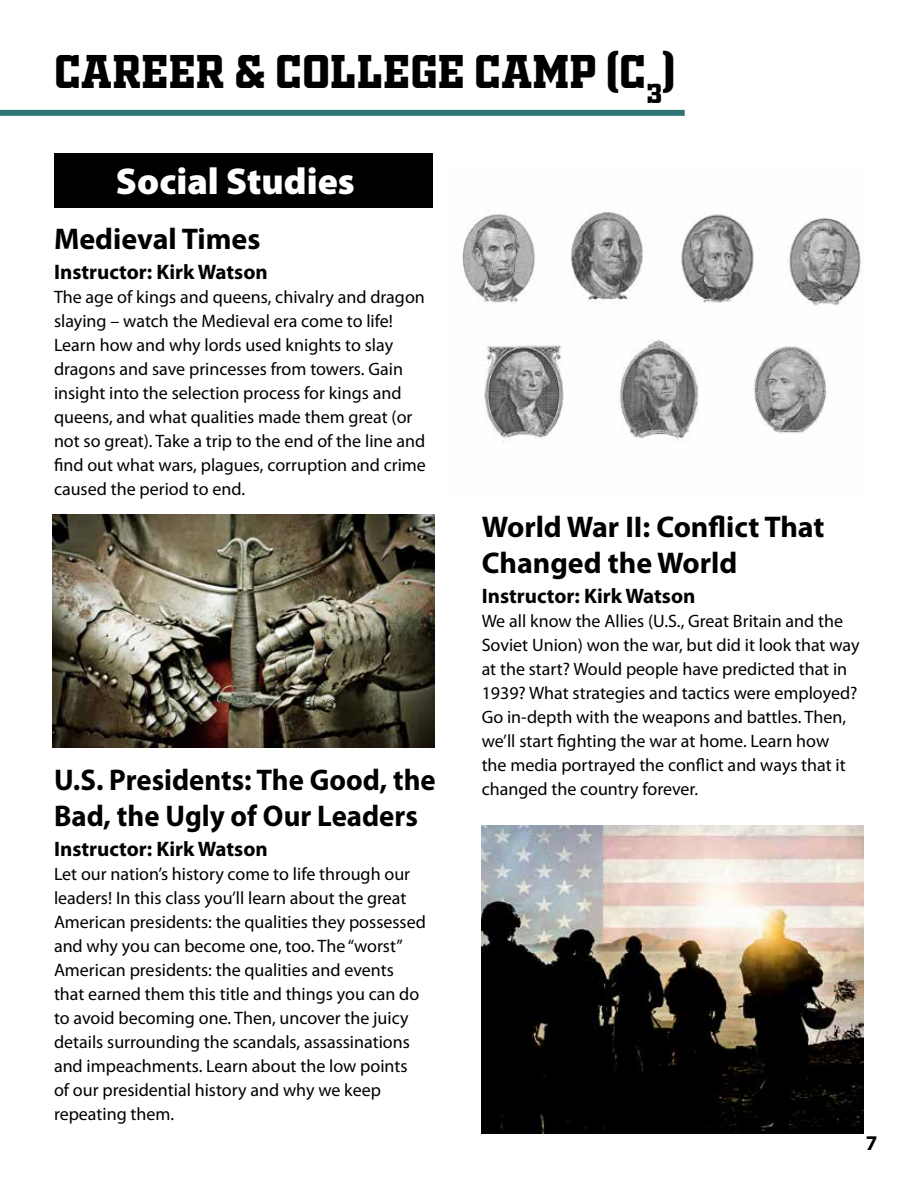
<style>
.page{position:relative;width:918px;height:1188px;background:#fff}
.page>*{position:absolute;margin:0;border:0;box-sizing:border-box;transform-origin:0 0}
.t1{font:45px "OLDSPORT02 ATHLETICNCV";color:#000}
.t2{font:900 37.5px "Myriad Pro";color:#fff}
.t3{font:700 30px/36px "Myriad Pro";color:#000}
.t4{font:700 30px/36px "Myriad Pro";color:#000;scale:.96 1}
.t5{font:700 21px "Myriad Pro";color:#000}
.t6{font:18px/24px "Myriad Pro";color:#000}
</style>
<div class="page">
<div style="left:54px;top:153px;width:379px;height:55px;background:#000"></div>
<img style="left:52px;top:514px;width:382px;height:234px">
<img style="left:482px;top:825px;width:382px;height:309px">
<div style="left:0;top:110px;width:685px;height:6px;background:#2f7575"></div>
<img style="left:462px;top:212px;width:399px;height:230px">
<h1 class="t1" style="left:54px;top:39px;width:623px">CAREER &amp; COLLEGE CAMP (C<sub>3</sub>)</h1>
<h2 class="t2" style="left:116px;top:160px;width:240px">Social Studies</h2>
<h3 class="t3" style="left:54px;top:220px;width:208px">Medieval Times</h3>
<p class="t5" style="left:54px;top:259px;width:215px">Instructor: Kirk Watson</p>
<p class="t6" style="left:54px;top:285px;width:374px">The age of kings and queens, chivalry and dragon slaying – watch the Medieval era come to life!<br>Learn how and why lords used knights to slay dragons and save princesses from towers. Gain insight into the selection process for kings and queens, and what qualities made them great (or not so great). Take a trip to the end of the line and find out what wars, plagues, corruption and crime caused the period to end.</p>
<h3 class="t4" style="left:54px;top:761px;width:399px">U.S. Presidents: The Good, the<br>Bad, the Ugly of Our Leaders</h3>
<p class="t5" style="left:54px;top:836px;width:215px">Instructor: Kirk Watson</p>
<p class="t6" style="left:54px;top:862px;width:373px">Let our nation’s history come to life through our leaders! In this class you’ll learn about the great American presidents: the qualities they possessed and why you can become one, too. The “worst” American presidents: the qualities and events that earned them this title and things you can do to avoid becoming one. Then, uncover the juicy details surrounding the scandals, assassinations and impeachments. Learn about the low points of our presidential history and why we keep repeating them.</p>
<h3 class="t3" style="left:482px;top:508px;width:344px">World War II: Conflict That<br>Changed the World</h3>
<p class="t5" style="left:482px;top:582px;width:215px">Instructor: Kirk Watson</p>
<p class="t6" style="left:482px;top:608px;width:379px">We all know the Allies (U.S., Great Britain and the Soviet Union) won the war, but did it look that way at the start? Would people have predicted that in 1939? What strategies and tactics were employed?<br>Go in-depth with the weapons and battles. Then, we’ll start fighting the war at home. Learn how<br>the media portrayed the conflict and ways that it changed the country forever.</p>
<p class="t5" style="left:866px;top:1129px;width:13px">7</p>
</div>
